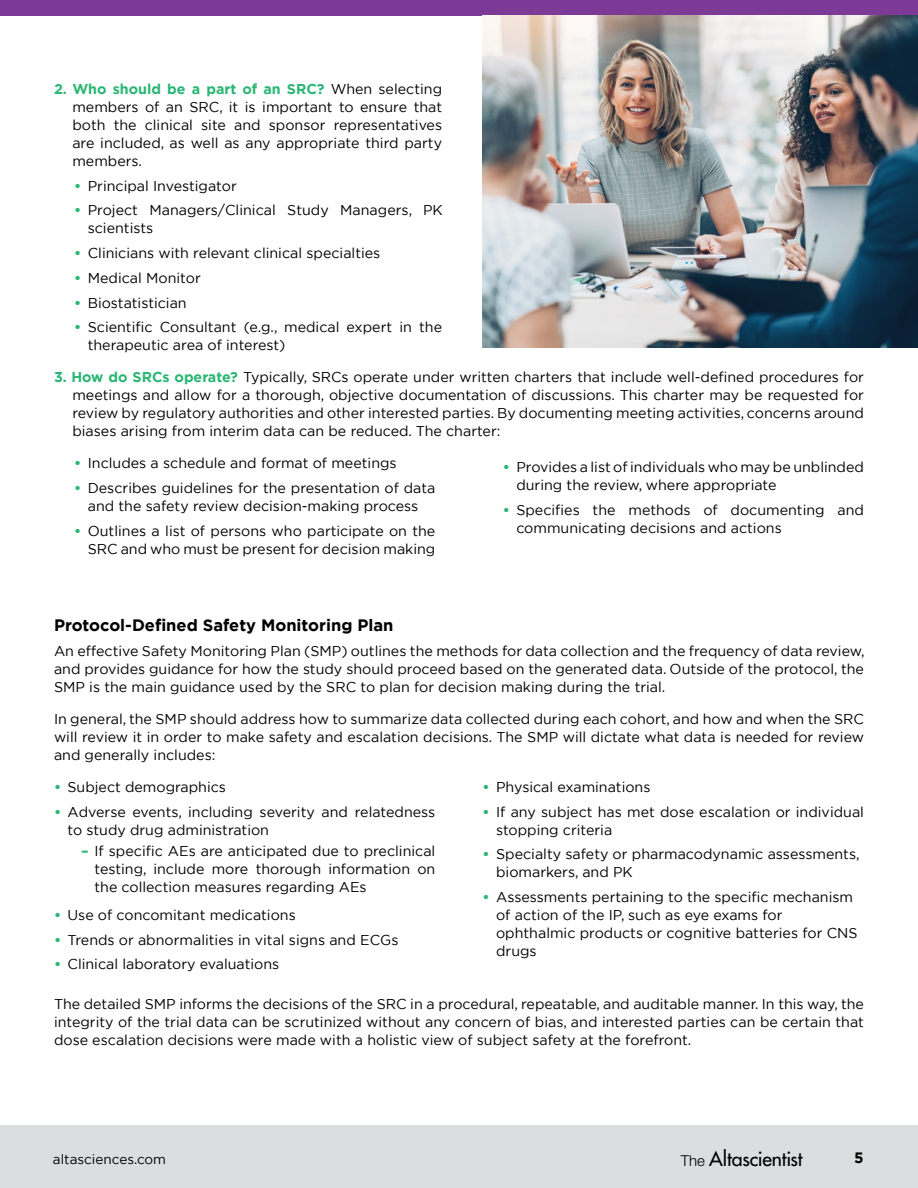
<style>
.page{position:relative;width:918px;height:1188px;background:#fff}
.page>*{position:absolute;margin:0;border:0;box-sizing:border-box;transform-origin:0 0}
.t1{font:500 19.5px "Futura Std";letter-spacing:-.01em;color:#000}
.Emphasis{font:700 16.5px "Gotham";color:#000}
.t2{font:700 15px "Gotham";color:#000}
.Body{font:14.25px/18px "Gotham";color:#000;text-align:justify}
.Bullet{font:14.25px/18px "Gotham";color:#000}
.Sub_bullet{font:14.25px/18px "Gotham";color:#000;text-align:justify}
.t3{font:13.5px "Gotham";color:#000}
.s1{font-weight:700;color:#2bb673}
.s2{font-family:"Helvetica Neue LT Std";font-weight:300;font-size:15px}
</style>
<div class="page">
<div style="left:0;top:1125px;width:918px;height:63px;background:#dcddde"></div>
<div style="left:0;top:0;width:918px;height:15px;background:#7c3996"></div>
<img style="left:483px;top:15px;width:435px;height:333px">
<p class="Body" style="left:72px;top:80px;width:371px;text-indent:-18px"><span class="s1">2. Who should be a part of an SRC?</span> When selecting members of an SRC, it is important to ensure that both the clinical site and sponsor representatives are included, as well as any appropriate third party members.</p>
<p class="Bullet" style="left:74px;top:176px;width:164px"><span class="s1">•</span> Principal Investigator</p>
<p class="Bullet" style="left:88px;top:201px;width:357px;text-indent:-14px"><span class="s1">•</span> Project Managers/Clinical Study Managers, PK scientists</p>
<p class="Bullet" style="left:74px;top:244px;width:308px"><span class="s1">•</span> Clinicians with relevant clinical specialties</p>
<p class="Bullet" style="left:74px;top:269px;width:128px"><span class="s1">•</span> Medical Monitor</p>
<p class="Bullet" style="left:74px;top:293px;width:114px"><span class="s1">•</span> Biostatistician</p>
<p class="Bullet" style="left:88px;top:318px;width:356px;text-indent:-14px"><span class="s1">•</span> Scientific Consultant (e.g., medical expert in the therapeutic area of interest)</p>
<p class="Body" style="left:72px;top:368px;width:793px;text-indent:-18px"><span class="s1">3. How do SRCs operate?</span> Typically, SRCs operate under written charters that include well-defined procedures for meetings and allow for a thorough, objective documentation of discussions. This charter may be requested for review by regulatory authorities and other interested parties. By documenting meeting activities, concerns around biases arising from interim data can be reduced. The charter:</p>
<p class="Bullet" style="left:74px;top:454px;width:324px"><span class="s1">•</span> Includes a schedule and format of meetings</p>
<p class="Bullet" style="left:74px;top:479px;width:363px;text-align:center"><span class="s1">•</span> Describes guidelines for the presentation of data and the safety review decision-making process</p>
<p class="Bullet" style="left:74px;top:521px;width:363px;text-align:right"><span class="s1">•</span> Outlines a list of persons who participate on the<br>SRC and who must be present for decision making</p>
<p class="Bullet" style="left:516px;top:458px;width:349px;text-indent:-14px"><span class="s1">•</span> Provides a list of individuals who may be unblinded during the review, where appropriate</p>
<p class="Bullet" style="left:516px;top:501px;width:349px;text-indent:-14px"><span class="s1">•</span> Specifies the methods of documenting and communicating decisions and actions</p>
<h3 class="Emphasis" style="left:54px;top:615px;width:341px">Protocol-Defined Safety Monitoring Plan</h3>
<p class="Body" style="left:54px;top:642px;width:812px">An effective Safety Monitoring Plan (SMP) outlines the methods for data collection and the frequency of data review, and provides guidance for how the study should proceed based on the generated data. Outside of the protocol, the SMP is the main guidance used by the SRC to plan for decision making during the trial.</p>
<p class="Body" style="left:54px;top:709px;width:812px">In general, the SMP should address how to summarize data collected during each cohort, and how and when the SRC will review it in order to make safety and escalation decisions. The SMP will dictate what data is needed for review and generally includes:</p>
<p class="Bullet" style="left:54px;top:777px;width:174px"><span class="s1">•</span> Subject demographics</p>
<p class="Bullet" style="left:68px;top:802px;width:369px;text-indent:-14px"><span class="s1">•</span> Adverse events, including severity and relatedness to study drug administration</p>
<p class="Sub_bullet" style="left:94px;top:841px;width:342px;text-indent:-14px"><span class="s1">–</span> If specific AEs are anticipated due to preclinical testing, include more thorough information on the collection measures regarding AEs</p>
<p class="Bullet" style="left:54px;top:905px;width:243px"><span class="s1">•</span> Use of concomitant medications</p>
<p class="Bullet" style="left:54px;top:930px;width:346px"><span class="s1">•</span> Trends or abnormalities in vital signs and ECGs</p>
<p class="Bullet" style="left:54px;top:955px;width:227px"><span class="s1">•</span> Clinical laboratory evaluations</p>
<p class="Bullet" style="left:483px;top:777px;width:169px"><span class="s1">•</span> Physical examinations</p>
<p class="Bullet" style="left:496px;top:802px;width:369px;text-indent:-14px"><span class="s1">•</span> If any subject has met dose escalation or individual stopping criteria</p>
<p class="Bullet" style="left:496px;top:845px;width:365px;text-indent:-14px"><span class="s1">•</span> Specialty safety or pharmacodynamic assessments, biomarkers, and PK</p>
<p class="Bullet" style="left:496px;top:888px;width:363px;text-indent:-14px"><span class="s1">•</span> Assessments pertaining to the specific mechanism of action of the IP, such as eye exams for ophthalmic products or cognitive batteries for CNS drugs</p>
<p class="Body" style="left:54px;top:995px;width:811px">The detailed SMP informs the decisions of the SRC in a procedural, repeatable, and auditable manner. In this way, the integrity of the trial data can be scrutinized without any concern of bias, and interested parties can be certain that dose escalation decisions were made with a holistic view of subject safety at the forefront.</p>
<p class="t3" style="left:53px;top:1151px;width:115px">altasciences.com</p>
<p class="t1" style="left:681px;top:1147px;width:123px"><span class="s2">The</span> Altascientist</p>
<p class="t2" style="left:854px;top:1147px;width:11px">5</p>
</div>
